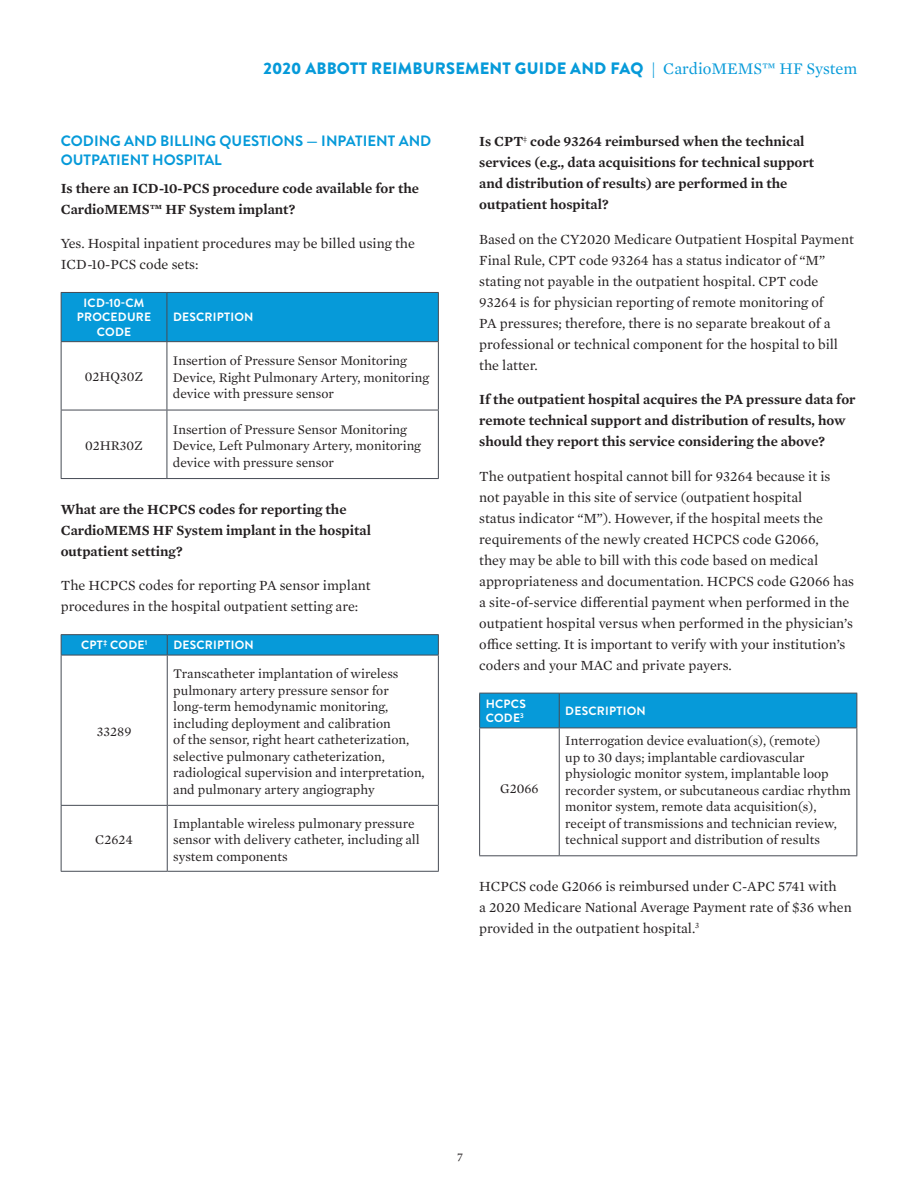
<style>
.page{position:relative;width:918px;height:1188px;background:#fff}
.page>*{position:absolute;margin:0;border:0;box-sizing:border-box;transform-origin:0 0}
.t1{font:900 16.5px "Brandon Grotesque";letter-spacing:.01em;color:#069ad9}
.t2{font:700 15px/19.5px "Brandon Grotesque";color:#069ad9}
.t3{font:14.25px/21px "Mercury Text G1";color:#231f20}
.t4{font:600 14.25px/21px "Mercury Text G1";color:#231f20}
.t5{font:13.5px/16.5px "Mercury Text G1";color:#231f20}
.t6{font:700 12px/14.4px "Brandon Grotesque";letter-spacing:.02em;color:#fff;text-align:center}
.t7{font:12px "Mercury Text G1";color:#231f20}
.s1{font-family:"Mercury Text G1";font-weight:400}
</style>
<div class="page">
<div style="left:62px;top:293px;width:376px;height:48px;background:#069ad9"></div>
<hr style="left:61px;top:293px;width:1px;height:48px;background:#464b54">
<hr style="left:61px;top:292px;width:106px;height:1px;background:#464b54">
<hr style="left:167px;top:292px;width:272px;height:1px;background:#464b54">
<hr style="left:167px;top:293px;width:1px;height:48px;background:#464b54">
<hr style="left:438px;top:293px;width:1px;height:48px;background:#464b54">
<hr style="left:61px;top:342px;width:1px;height:68px;background:#464b54">
<hr style="left:61px;top:410px;width:1px;height:68px;background:#464b54">
<hr style="left:61px;top:341px;width:106px;height:1px;background:#464b54">
<hr style="left:61px;top:410px;width:106px;height:1px;background:#464b54">
<hr style="left:61px;top:478px;width:106px;height:1px;background:#464b54">
<hr style="left:167px;top:342px;width:1px;height:68px;background:#464b54">
<hr style="left:167px;top:410px;width:1px;height:68px;background:#464b54">
<hr style="left:167px;top:341px;width:272px;height:1px;background:#464b54">
<hr style="left:438px;top:342px;width:1px;height:68px;background:#464b54">
<hr style="left:438px;top:410px;width:1px;height:68px;background:#464b54">
<hr style="left:167px;top:410px;width:272px;height:1px;background:#464b54">
<hr style="left:167px;top:478px;width:272px;height:1px;background:#464b54">
<hr style="left:61px;top:634px;width:106px;height:1px;background:#464b54">
<hr style="left:167px;top:634px;width:272px;height:1px;background:#464b54">
<svg style="left:61px;top:635px;width:378px;height:20px;background:#0897d4"></svg>
<hr style="left:61px;top:655px;width:1px;height:150px;background:#464b54">
<hr style="left:61px;top:806px;width:1px;height:65px;background:#464b54">
<hr style="left:61px;top:655px;width:106px;height:1px;background:#464b54">
<hr style="left:61px;top:805px;width:106px;height:1px;background:#464b54">
<hr style="left:61px;top:871px;width:106px;height:1px;background:#464b54">
<hr style="left:167px;top:655px;width:1px;height:150px;background:#464b54">
<hr style="left:167px;top:806px;width:1px;height:65px;background:#464b54">
<hr style="left:167px;top:655px;width:272px;height:1px;background:#464b54">
<hr style="left:438px;top:655px;width:1px;height:150px;background:#464b54">
<hr style="left:438px;top:806px;width:1px;height:65px;background:#464b54">
<hr style="left:167px;top:805px;width:272px;height:1px;background:#464b54">
<hr style="left:167px;top:871px;width:272px;height:1px;background:#464b54">
<div style="left:480px;top:694px;width:376px;height:34px;background:#069ad9"></div>
<hr style="left:479px;top:693px;width:1px;height:35px;background:#464b54">
<hr style="left:479px;top:693px;width:80px;height:1px;background:#464b54">
<hr style="left:559px;top:693px;width:298px;height:1px;background:#464b54">
<hr style="left:559px;top:693px;width:1px;height:35px;background:#464b54">
<hr style="left:856px;top:693px;width:1px;height:35px;background:#464b54">
<hr style="left:479px;top:728px;width:1px;height:127px;background:#464b54">
<hr style="left:479px;top:728px;width:80px;height:1px;background:#464b54">
<hr style="left:559px;top:728px;width:298px;height:1px;background:#464b54">
<hr style="left:559px;top:728px;width:1px;height:127px;background:#464b54">
<hr style="left:856px;top:728px;width:1px;height:127px;background:#464b54">
<hr style="left:479px;top:855px;width:80px;height:1px;background:#464b54">
<hr style="left:559px;top:855px;width:298px;height:1px;background:#464b54">
<p class="t1" style="left:263px;top:57px;width:595px">2020 ABBOTT REIMBURSEMENT GUIDE AND FAQ <span class="s1">| CardioMEMS™ HF System</span></p>
<p class="t2" style="left:61px;top:131px;width:372px">CODING AND BILLING QUESTIONS — INPATIENT AND<br>OUTPATIENT HOSPITAL</p>
<p class="t4" style="left:61px;top:177px;width:360px">Is there an ICD-10-PCS procedure code available for the<br>CardioMEMS™ HF System implant?</p>
<p class="t3" style="left:61px;top:232px;width:356px">Yes. Hospital inpatient procedures may be billed using the<br>ICD-10-PCS code sets:</p>
<p class="t6" style="left:77px;top:296px;width:76px">ICD-10-CM<br>PROCEDURE<br>CODE</p>
<p class="t6" style="left:173px;top:310px;width:82px">DESCRIPTION</p>
<p class="t5" style="left:85px;top:368px;width:60px">02HQ30Z</p>
<p class="t5" style="left:173px;top:352px;width:258px">Insertion of Pressure Sensor Monitoring<br>Device, Right Pulmonary Artery, monitoring device with pressure sensor</p>
<p class="t5" style="left:173px;top:420px;width:250px">Insertion of Pressure Sensor Monitoring<br>Device, Left Pulmonary Artery, monitoring device with pressure sensor</p>
<p class="t4" style="left:61px;top:498px;width:312px">What are the HCPCS codes for reporting the<br>CardioMEMS HF System implant in the hospital outpatient setting?</p>
<p class="t3" style="left:61px;top:574px;width:311px">The HCPCS codes for reporting PA sensor implant procedures in the hospital outpatient setting are:</p>
<p class="t6" style="left:81px;top:638px;width:68px">CPT<sup>‡</sup> CODE<sup>1</sup></p>
<p class="t6" style="left:173px;top:638px;width:82px">DESCRIPTION</p>
<p class="t5" style="left:85px;top:436px;width:59px">02HR30Z</p>
<p class="t5" style="left:97px;top:722px;width:36px">33289</p>
<p class="t5" style="left:95px;top:830px;width:39px">C2624</p>
<p class="t5" style="left:173px;top:665px;width:253px">Transcatheter implantation of wireless pulmonary artery pressure sensor for long-term hemodynamic monitoring, including deployment and calibration<br>of the sensor, right heart catheterization, selective pulmonary catheterization, radiological supervision and interpretation, and pulmonary artery angiography</p>
<p class="t5" style="left:173px;top:814px;width:248px">Implantable wireless pulmonary pressure sensor with delivery catheter, including all system components</p>
<p class="t4" style="left:479px;top:130px;width:337px">Is CPT<sup>‡</sup> code 93264 reimbursed when the technical services (e.g., data acquisitions for technical support and distribution of results) are performed in the outpatient hospital?</p>
<p class="t3" style="left:479px;top:228px;width:376px">Based on the CY2020 Medicare Outpatient Hospital Payment Final Rule, CPT code 93264 has a status indicator of “M” stating not payable in the outpatient hospital. CPT code 93264 is for physician reporting of remote monitoring of<br>PA pressures; therefore, there is no separate breakout of a professional or technical component for the hospital to bill the latter.</p>
<p class="t4" style="left:479px;top:389px;width:378px">If the outpatient hospital acquires the PA pressure data for remote technical support and distribution of results, how should they report this service considering the above?</p>
<p class="t3" style="left:479px;top:465px;width:376px">The outpatient hospital cannot bill for 93264 because it is not payable in this site of service (outpatient hospital<br>status indicator “M”). However, if the hospital meets the requirements of the newly created HCPCS code G2066,<br>they may be able to bill with this code based on medical appropriateness and documentation. HCPCS code G2066 has a site-of-service differential payment when performed in the outpatient hospital versus when performed in the physician’s office setting. It is important to verify with your institution’s coders and your MAC and private payers.</p>
<p class="t6" style="left:486px;top:696px;width:42px;text-align:left">HCPCS<br>CODE<sup>3</sup></p>
<p class="t6" style="left:565px;top:704px;width:82px">DESCRIPTION</p>
<p class="t5" style="left:565px;top:732px;width:287px">Interrogation device evaluation(s), (remote)<br>up to 30 days; implantable cardiovascular physiologic monitor system, implantable loop recorder system, or subcutaneous cardiac rhythm monitor system, remote data acquisition(s), receipt of transmissions and technician review, technical support and distribution of results</p>
<p class="t3" style="left:479px;top:875px;width:374px">HCPCS code G2066 is reimbursed under C-APC 5741 with<br>a 2020 Medicare National Average Payment rate of $36 when provided in the outpatient hospital.<sup>3</sup></p>
<p class="t5" style="left:500px;top:780px;width:40px">G2066</p>
<p class="t7" style="left:457px;top:1148px;width:7px">7</p>
</div>
